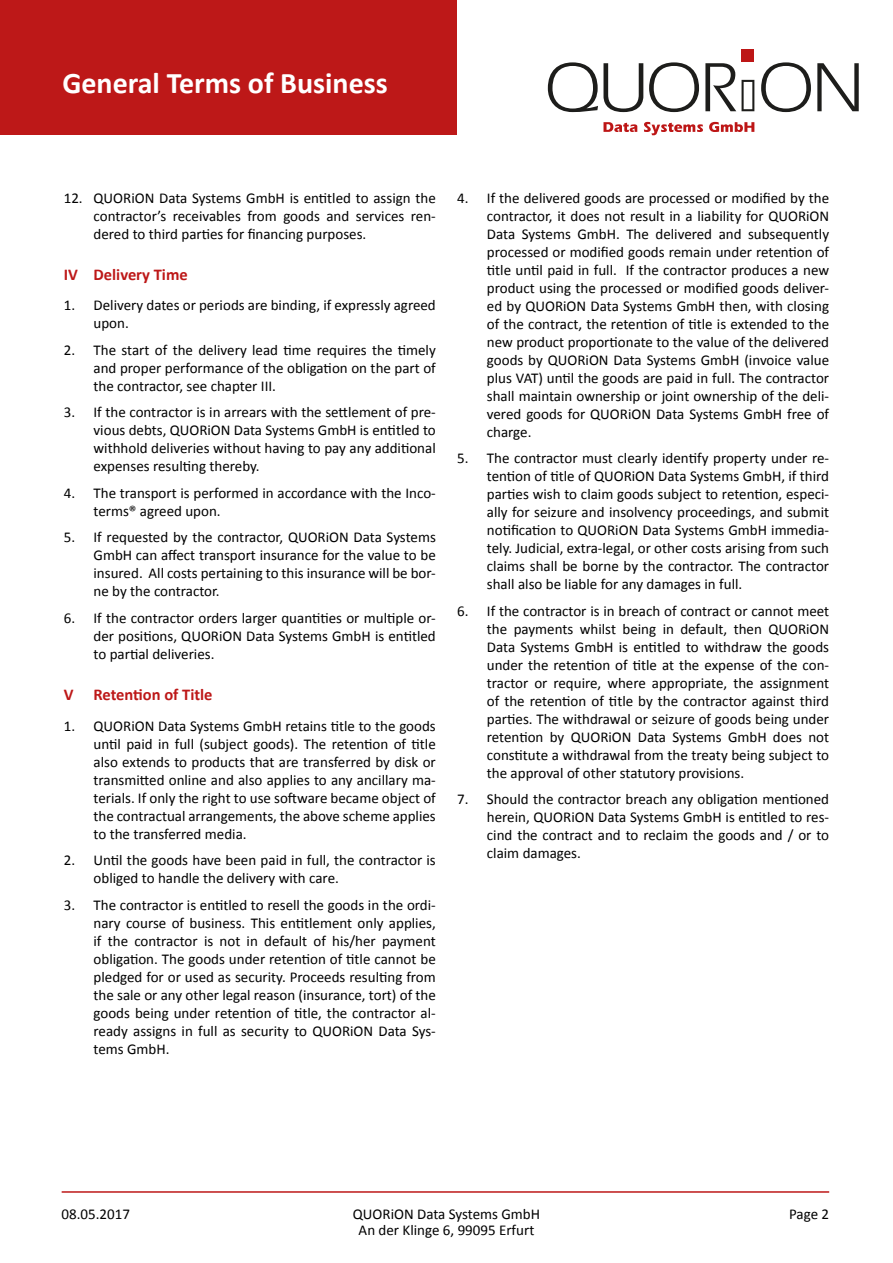
<style>
.page{position:relative;width:893px;height:1263px;background:#fff}
.page>*{position:absolute;margin:0;border:0;box-sizing:border-box;transform-origin:0 0}
.t1{font:700 30px "Calibri";color:#fff}
.t2{font:700 16.5px "Calibri";color:#bd1818}
.t3{font:15px/18px "Calibri";color:#000;text-align:justify}
</style>
<div class="page">
<svg style="left:548px;top:62px;width:95px;height:50px"></svg>
<svg style="left:649px;top:62px;width:50px;height:50px"></svg>
<svg style="left:705px;top:63px;width:49px;height:48px"></svg>
<svg style="left:761px;top:62px;width:50px;height:50px"></svg>
<svg style="left:817px;top:63px;width:42px;height:48px"></svg>
<svg style="left:603px;top:122px;width:34px;height:10px"></svg>
<svg style="left:644px;top:122px;width:59px;height:13px"></svg>
<svg style="left:709px;top:122px;width:45px;height:10px"></svg>
<div style="left:741px;top:49px;width:13px;height:13px;background:#bd1616"></div>
<div style="left:0;top:0;width:457px;height:135px;background:#bd1818"></div>
<hr style="left:62px;top:1191px;width:767px;height:2px;background:#bd1818">
<h1 class="t1" style="left:62px;top:64px;width:327px">General Terms of Business</h1>
<p class="t3" style="left:94px;top:189px;width:344px;text-indent:-30px">12. QUORiON Data Systems GmbH is entitled to assign the contractor’s receivables from goods and services ren&shy;dered to third parties for financing purposes.</p>
<p class="t2" style="left:64px;top:264px;width:125px">IV Delivery Time</p>
<p class="t3" style="left:94px;top:296px;width:344px;text-indent:-30px">1. Delivery dates or periods are binding, if expressly agreed upon.</p>
<p class="t3" style="left:94px;top:341px;width:344px;text-indent:-30px">2. The start of the delivery lead time requires the timely and proper performance of the obligation on the part of the contractor, see chapter III.</p>
<p class="t3" style="left:94px;top:403px;width:344px;text-indent:-30px">3. If the contractor is in arrears with the settlement of pre&shy;vious debts, QUORiON Data Systems GmbH is entitled to withhold deliveries without having to pay any additional expenses resulting thereby.</p>
<p class="t3" style="left:94px;top:484px;width:344px;text-indent:-30px">4. The transport is performed in accordance with the Inco&shy;terms® agreed upon.</p>
<p class="t3" style="left:94px;top:528px;width:344px;text-indent:-30px">5. If requested by the contractor, QUORiON Data Systems GmbH can affect transport insurance for the value to be insured. All costs pertaining to this insurance will be bor&shy;ne by the contractor.</p>
<p class="t3" style="left:94px;top:609px;width:344px;text-indent:-30px">6. If the contractor orders larger quantities or multiple or&shy;der positions, QUORiON Data Systems GmbH is entitled to partial deliveries.</p>
<p class="t2" style="left:64px;top:684px;width:150px">V Retention of Title</p>
<p class="t3" style="left:94px;top:717px;width:344px;text-indent:-30px">1. QUORiON Data Systems GmbH retains title to the goods until paid in full (subject goods). The retention of title also extends to products that are transferred by disk or transmitted online and also applies to any ancillary ma&shy;terials. If only the right to use software became object of the contractual arrangements, the above scheme applies to the transferred media.</p>
<p class="t3" style="left:94px;top:851px;width:344px;text-indent:-30px">2. Until the goods have been paid in full, the contractor is obliged to handle the delivery with care.</p>
<p class="t3" style="left:94px;top:896px;width:344px;text-indent:-30px">3. The contractor is entitled to resell the goods in the ordi&shy;nary course of business. This entitlement only applies, if the contractor is not in default of his/her payment obligation. The goods under retention of title cannot be pledged for or used as security. Proceeds resulting from the sale or any other legal reason (insurance, tort) of the goods being under retention of title, the contractor al&shy;ready assigns in full as security to QUORiON Data Sys&shy;tems GmbH.</p>
<p class="t3" style="left:487px;top:189px;width:344px;text-indent:-30px">4. If the delivered goods are processed or modified by the contractor, it does not result in a liability for QUORiON Data Systems GmbH. The delivered and subsequently processed or modified goods remain under retention of title until paid in full. If the contractor produces a new product using the processed or modified goods deliver&shy;ed by QUORiON Data Systems GmbH then, with closing of the contract, the retention of title is extended to the new product proportionate to the value of the delivered goods by QUORiON Data Systems GmbH (invoice value plus VAT) until the goods are paid in full. The contractor shall maintain ownership or joint ownership of the deli&shy;vered goods for QUORiON Data Systems GmbH free of charge.</p>
<p class="t3" style="left:487px;top:449px;width:344px;text-indent:-30px">5. The contractor must clearly identify property under re&shy;tention of title of QUORiON Data Systems GmbH, if third parties wish to claim goods subject to retention, especi&shy;ally for seizure and insolvency proceedings, and submit notification to QUORiON Data Systems GmbH immedia&shy;tely. Judicial, extra-legal, or other costs arising from such claims shall be borne by the contractor. The contractor shall also be liable for any damages in full.</p>
<p class="t3" style="left:487px;top:602px;width:344px;text-indent:-30px">6. If the contractor is in breach of contract or cannot meet the payments whilst being in default, then QUORiON Data Systems GmbH is entitled to withdraw the goods under the retention of title at the expense of the con&shy;tractor or require, where appropriate, the assignment of the retention of title by the contractor against third parties. The withdrawal or seizure of goods being under retention by QUORiON Data Systems GmbH does not constitute a withdrawal from the treaty being subject to the approval of other statutory provisions.</p>
<p class="t3" style="left:487px;top:790px;width:344px;text-indent:-30px">7. Should the contractor breach any obligation mentioned herein, QUORiON Data Systems GmbH is entitled to res&shy;cind the contract and to reclaim the goods and / or to claim damages.</p>
<p class="t3" style="left:62px;top:1205px;width:70px">08.05.2017</p>
<p class="t3" style="left:353px;top:1206px;width:189px;line-height:16.5px;text-align:center">QUORiON Data Systems GmbH<br>An der Klinge 6, 99095 Erfurt</p>
<p class="t3" style="left:789px;top:1205px;width:42px">Page 2</p>
</div>
